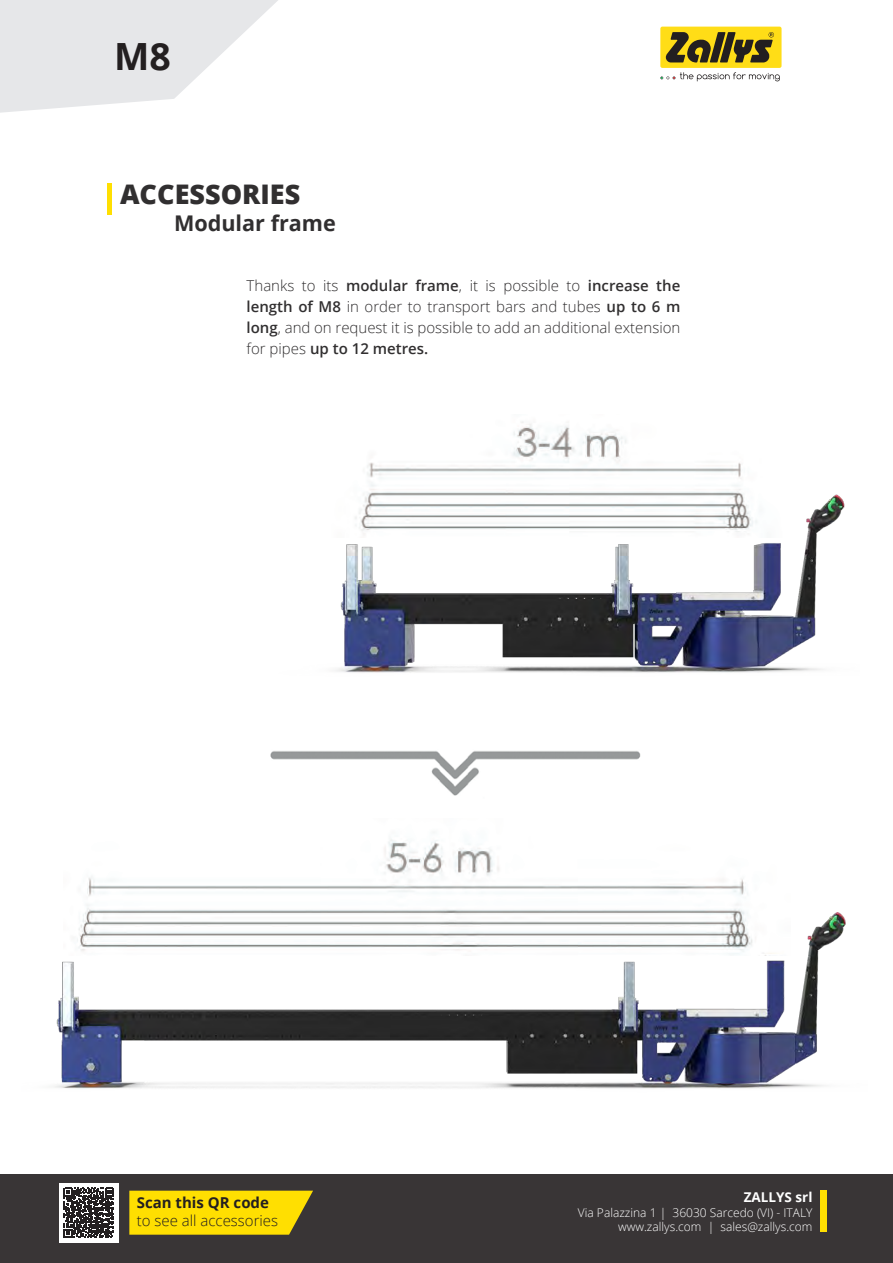
<style>
.page{position:relative;width:893px;height:1263px;background:#fff}
.page>*{position:absolute;margin:0;border:0;box-sizing:border-box;transform-origin:0 0}
.t1{font:700 37.5px "Open Sans";color:#231f20}
.t2{font:800 27px "Open Sans";color:#312f30}
.t3{font:700 21.6px "Open Sans";color:#312f30}
.t4{font:300 15px/21px "Open Sans";color:#312f30;text-align:justify}
.t5{font:300 15px "Open Sans";color:#231f20}
.t6{font:700 15px "Open Sans";color:#231f20}
.t7{font:700 13.5px "Open Sans";color:#fff}
.t8{font:300 12px "Open Sans";color:#fff}
.s1{font-weight:600}
</style>
<div class="page">
<img style="left:53px;top:839px;width:793px;height:250px">
<div style="left:0;top:1175px;width:893px;height:88px;background:#393536"></div>
<svg style="left:0;top:0;width:278px;height:113px"></svg>
<svg style="left:660px;top:72px;width:120px;height:9px"></svg>
<div style="left:660px;top:27px;width:121px;height:41px;background:#ffdd17;border-radius:2px"></div>
<svg style="left:666px;top:32px;width:108px;height:31px"></svg>
<div style="left:820px;top:1189px;width:6px;height:42px;background:#ffdf01"></div>
<div style="left:107px;top:183px;width:5px;height:32px;background:#ffdf01"></div>
<img style="left:270px;top:751px;width:371px;height:45px">
<div style="left:60px;top:1183px;width:59px;height:59px;background:#fff"></div>
<img style="left:335px;top:421px;width:510px;height:252px">
<svg style="left:64px;top:1188px;width:50px;height:49px"></svg>
<svg style="left:129px;top:1191px;width:184px;height:44px;background:#f0d204"></svg>
<p class="t1" style="left:114px;top:30px;width:58px">M8</p>
<p class="t2" style="left:120px;top:174px;width:182px">ACCESSORIES</p>
<p class="t3" style="left:174px;top:208px;width:163px">Modular frame</p>
<p class="t4" style="left:247px;top:275px;width:435px">Thanks to its <span class="s1">modular frame</span>, it is possible to <span class="s1">increase the length of M8</span> in order to transport bars and tubes <span class="s1">up to 6 m long</span>, and on request it is possible to add an additional extension for pipes <span class="s1">up to 12 metres.</span></p>
<p class="t6" style="left:137px;top:1192px;width:134px">Scan this QR code</p>
<p class="t5" style="left:137px;top:1210px;width:143px">to see all accessories</p>
<p class="t7" style="left:744px;top:1188px;width:70px">ZALLYS srl</p>
<p class="t8" style="left:578px;top:1204px;width:236px">Via Palazzina 1 | 36030 Sarcedo (VI) - ITALY</p>
<p class="t8" style="left:618px;top:1218px;width:196px">www.zallys.com | sales@zallys.com</p>
</div>
